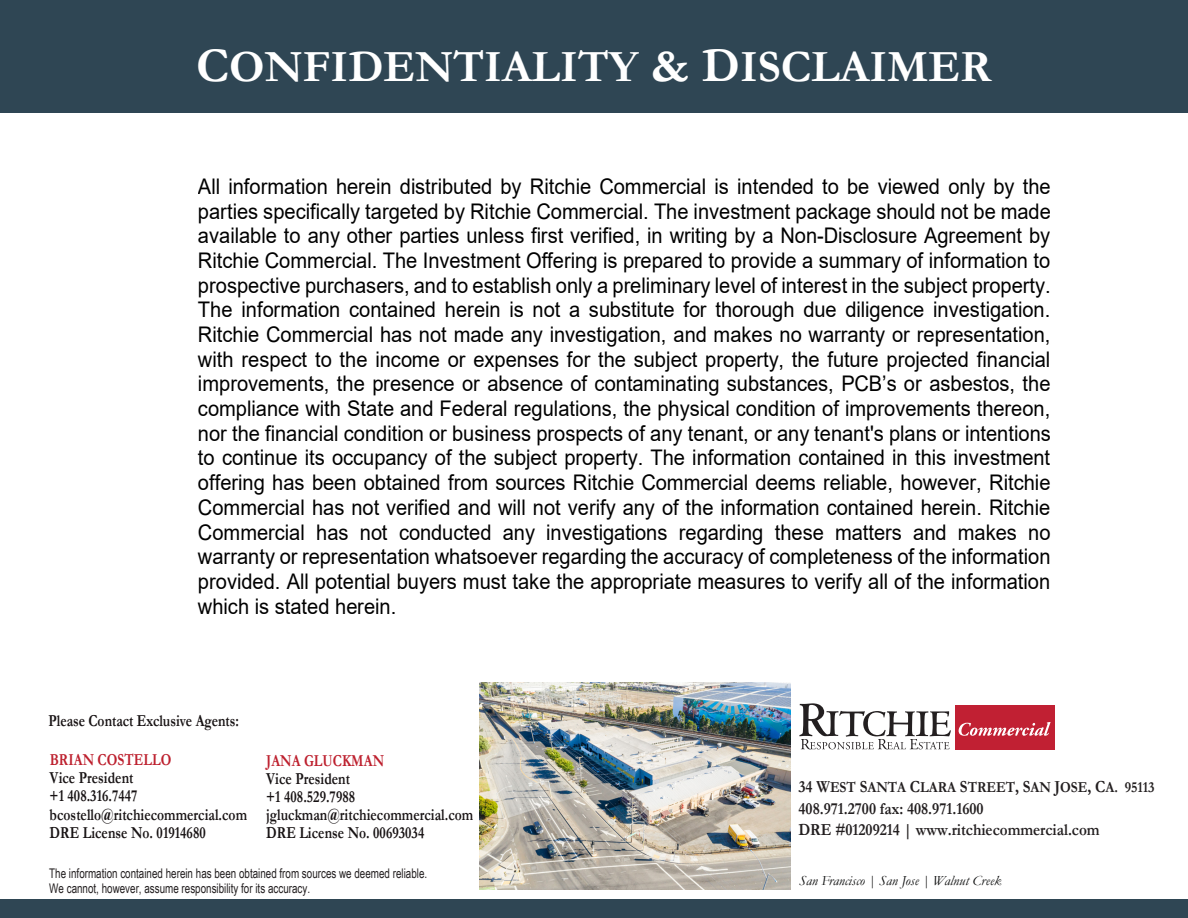
<style>
.page{position:relative;width:1188px;height:918px;background:#fff}
.page>*{position:absolute;margin:0;border:0;box-sizing:border-box;transform-origin:0 0}
.t1{font:700 45px "Garamond";color:#fff}
.t2{font:21.6px/24.6px "Arial";color:#010101;text-align:justify;scale:.93 1}
.t3{font:700 17.1px/21.3px "Garamond";color:#231f20;scale:.89 1}
.t4{font:700 16.8px/18px "Garamond";letter-spacing:.005em;color:#171213;scale:.8 1}
.t5{font:700 16.8px "Garamond";letter-spacing:.005em;color:#bd202e;scale:.8 1}
.t6{font:700 15.3px "Garamond";color:#231f20;scale:.89 1}
.t7{font:italic 13.95px "Garamond";color:#0c0d0d}
.t8{font:13.35px/14.4px "Arial Narrow";color:#231f20;scale:.9 1}
.s1{font-size:48.75px}
.s2{font-size:17.1px}
</style>
<div class="page">
<div style="left:0;top:0;width:1188px;height:112px;background:#2f4654"></div>
<div style="left:0;top:899px;width:1188px;height:19px;background:#2f4654"></div>
<div style="left:955px;top:705px;width:100px;height:45px;background:#c12033"></div>
<svg style="left:959px;top:722px;width:92px;height:14px"></svg>
<svg style="left:799px;top:703px;width:152px;height:46px"></svg>
<img style="left:479px;top:682px;width:311px;height:207px">
<h1 class="t1" style="left:196px;top:36px;width:797px"><span class="s1">C</span>ONFIDENTIALITY <span class="s1">&amp; D</span>ISCLAIMER</h1>
<p class="t2" style="left:198px;top:174px;width:919px">All information herein distributed by Ritchie Commercial is intended to be viewed only by the parties specifically targeted by Ritchie Commercial. The investment package should not be made available to any other parties unless first verified, in writing by a Non-Disclosure Agreement by Ritchie Commercial. The Investment Offering is prepared to provide a summary of information to prospective purchasers, and to establish only a preliminary level of interest in the subject property.<br>The information contained herein is not a substitute for thorough due diligence investigation.<br>Ritchie Commercial has not made any investigation, and makes no warranty or representation, with respect to the income or expenses for the subject property, the future projected financial improvements, the presence or absence of contaminating substances, PCB’s or asbestos, the compliance with State and Federal regulations, the physical condition of improvements thereon, nor the financial condition or business prospects of any tenant, or any tenant's plans or intentions to continue its occupancy of the subject property. The information contained in this investment offering has been obtained from sources Ritchie Commercial deems reliable, however, Ritchie Commercial has not verified and will not verify any of the information contained herein. Ritchie Commercial has not conducted any investigations regarding these matters and makes no warranty or representation whatsoever regarding the accuracy of completeness of the information provided. All potential buyers must take the appropriate measures to verify all of the information which is stated herein.</p>
<p class="t4" style="left:49px;top:712px;width:240px">Please Contact Exclusive Agents:</p>
<p class="t5" style="left:50px;top:749px;width:154px">BRIAN COSTELLO</p>
<p class="t4" style="left:50px;top:769px;width:248px">Vice President<br>+1 408.316.7447 bcostello@ritchiecommercial.com<br>DRE License No. 01914680</p>
<p class="t5" style="left:266px;top:749px;width:149px">JANA GLUCKMAN</p>
<p class="t4" style="left:266px;top:769px;width:260px">Vice President<br>+1 408.529.7988 jgluckman@ritchiecommercial.com<br>DRE License No. 00693034</p>
<p class="t8" style="left:49px;top:866px;width:421px">The information contained herein has been obtained from sources we deemed reliable.<br>We cannot, however, assume responsibility for its accuracy.</p>
<p class="t6" style="left:799px;top:777px;width:402px"><span class="s2">34 W</span>EST <span class="s2">S</span>ANTA <span class="s2">C</span>LARA <span class="s2">S</span>TREET<span class="s2">, S</span>AN <span class="s2">J</span>OSE<span class="s2">, C</span>A. 95113</p>
<p class="t3" style="left:798px;top:798px;width:340px">408.971.2700 fax: 408.971.1600<br>DRE #01209214 | www.ritchiecommercial.com</p>
<p class="t7" style="left:799px;top:871px;width:204px">San Francisco | San Jose | Walnut Creek</p>
</div>
